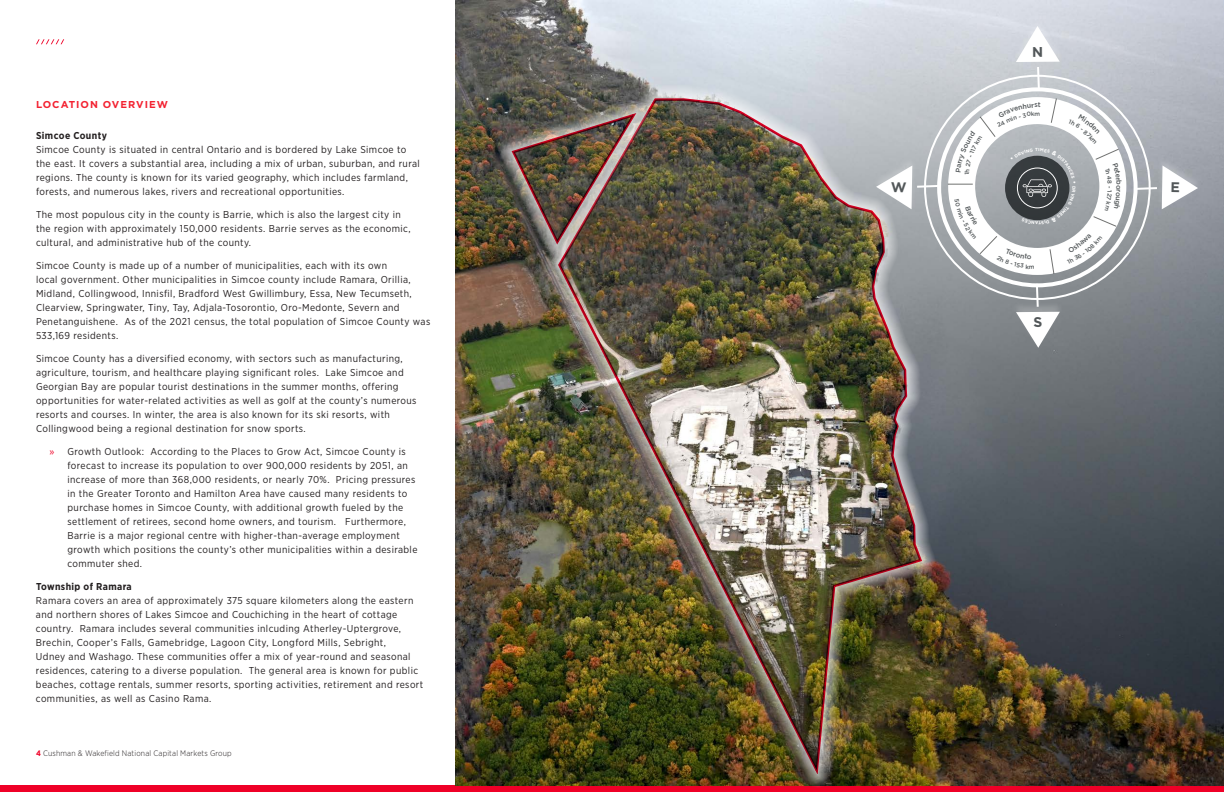
<style>
.page{position:relative;width:1224px;height:792px;background:#fff}
.page>*{position:absolute;margin:0;border:0;box-sizing:border-box;transform-origin:0 0}
.t1{font:10px/14px "Gotham Narrow";letter-spacing:.04em;color:#231f20}
.Sub_Heading_Bold_Red{font:700 10px "Gotham";letter-spacing:.1em;color:#f32231}
.t2{font:300 8px "Gotham Narrow";letter-spacing:.02em;color:#231f20}
.t3{font:500 7px "Gotham";color:#525759}
.t4{font:500 6px "Gotham";color:#525759}
.s1{font-weight:700}
.s2{color:#ef0027}
.s3{font-weight:700;color:#ef0027}
</style>
<div class="page">
<div style="left:0;top:785px;width:1224px;height:7px;background:#ef0027"></div>
<svg style="left:36px;top:39px;width:29px;height:6px"></svg>
<img style="left:455px;top:1px;width:769px;height:784px">
<div style="left:545px;top:85px;width:391px;height:703px;background:#fff;opacity:.75"></div>
<img style="left:557px;top:97px;width:367px;height:677px">
<div style="left:1011px;top:17px;width:54px;height:46px;background:#d5d9e2"></div>
<div style="left:1156px;top:156px;width:47px;height:53px;background:#9fa3ac"></div>
<div style="left:871px;top:156px;width:47px;height:54px;background:#b4b9bd"></div>
<div style="left:1011px;top:302px;width:54px;height:46px;background:#7e8387"></div>
<div style="left:498px;top:100px;width:152px;height:158px;background:#fff;opacity:.75"></div>
<img style="left:510px;top:111px;width:129px;height:134px">
<svg style="left:1016px;top:26px;width:44px;height:66px"></svg>
<svg style="left:876px;top:165px;width:66px;height:44px"></svg>
<svg style="left:1132px;top:165px;width:66px;height:44px"></svg>
<svg style="left:1016px;top:282px;width:44px;height:66px"></svg>
<svg style="left:948px;top:98px;width:174px;height:176px"></svg>
<p class="Sub_Heading_Bold_Red" style="left:36px;top:97px;width:133px">LOCATION OVERVIEW</p>
<p class="t1" style="left:36px;top:128px;width:385px"><span class="s1">Simcoe County<br></span>Simcoe County is situated in central Ontario and is bordered by Lake Simcoe to the east. It covers a substantial area, including a mix of urban, suburban, and rural regions. The county is known for its varied geography, which includes farmland, forests, and numerous lakes, rivers and recreational opportunities.</p>
<p class="t1" style="left:36px;top:207px;width:376px">The most populous city in the county is Barrie, which is also the largest city in the region with approximately 150,000 residents. Barrie serves as the economic, cultural, and administrative hub of the county.</p>
<p class="t1" style="left:36px;top:258px;width:396px">Simcoe County is made up of a number of municipalities, each with its own<br>local government. Other municipalities in Simcoe county include Ramara, Orillia, Midland, Collingwood, Innisfil, Bradford West Gwillimbury, Essa, New Tecumseth, Clearview, Springwater, Tiny, Tay, Adjala-Tosorontio, Oro-Medonte, Severn and Penetanguishene. As of the 2021 census, the total population of Simcoe County was 533,169 residents.</p>
<p class="t1" style="left:36px;top:351px;width:382px">Simcoe County has a diversified economy, with sectors such as manufacturing, agriculture, tourism, and healthcare playing significant roles. Lake Simcoe and Georgian Bay are popular tourist destinations in the summer months, offering opportunities for water-related activities as well as golf at the county’s numerous resorts and courses. In winter, the area is also known for its ski resorts, with Collingwood being a regional destination for snow sports.</p>
<p class="t1" style="left:68px;top:444px;width:351px;text-indent:-18px"><span class="s2">»</span> Growth Outlook: According to the Places to Grow Act, Simcoe County is forecast to increase its population to over 900,000 residents by 2051, an increase of more than 368,000 residents, or nearly 70%. Pricing pressures in the Greater Toronto and Hamilton Area have caused many residents to purchase homes in Simcoe County, with additional growth fueled by the settlement of retirees, second home owners, and tourism. Furthermore, Barrie is a major regional centre with higher-than-average employment growth which positions the county’s other municipalities within a desirable commuter shed.</p>
<p class="t1" style="left:36px;top:579px;width:389px"><span class="s1">Township of Ramara<br></span>Ramara covers an area of approximately 375 square kilometers along the eastern and northern shores of Lakes Simcoe and Couchiching in the heart of cottage country. Ramara includes several communities inlcuding Atherley-Uptergrove, Brechin, Cooper’s Falls, Gamebridge, Lagoon City, Longford Mills, Sebright,<br>Udney and Washago. These communities offer a mix of year-round and seasonal residences, catering to a diverse population. The general area is known for public beaches, cottage rentals, summer resorts, sporting activities, retirement and resort communities, as well as Casino Rama.</p>
<p class="t2" style="left:36px;top:748px;width:197px"><span class="s3">4</span> Cushman &amp; Wakefield National Capital Markets Group</p>
<p class="t4" style="left:965px;top:161px;width:16px;rotate:-70deg">7-11</p>
<p class="t3" style="left:973px;top:208px;width:13px;rotate:63deg">arri</p>
<p class="t4" style="left:964px;top:213px;width:19px;rotate:63deg">n-52</p>
<p class="t3" style="left:1014px;top:249px;width:16px;rotate:12deg">ront</p>
<p class="t4" style="left:1076px;top:254px;width:18px;rotate:-35deg">6-10</p>
</div>
